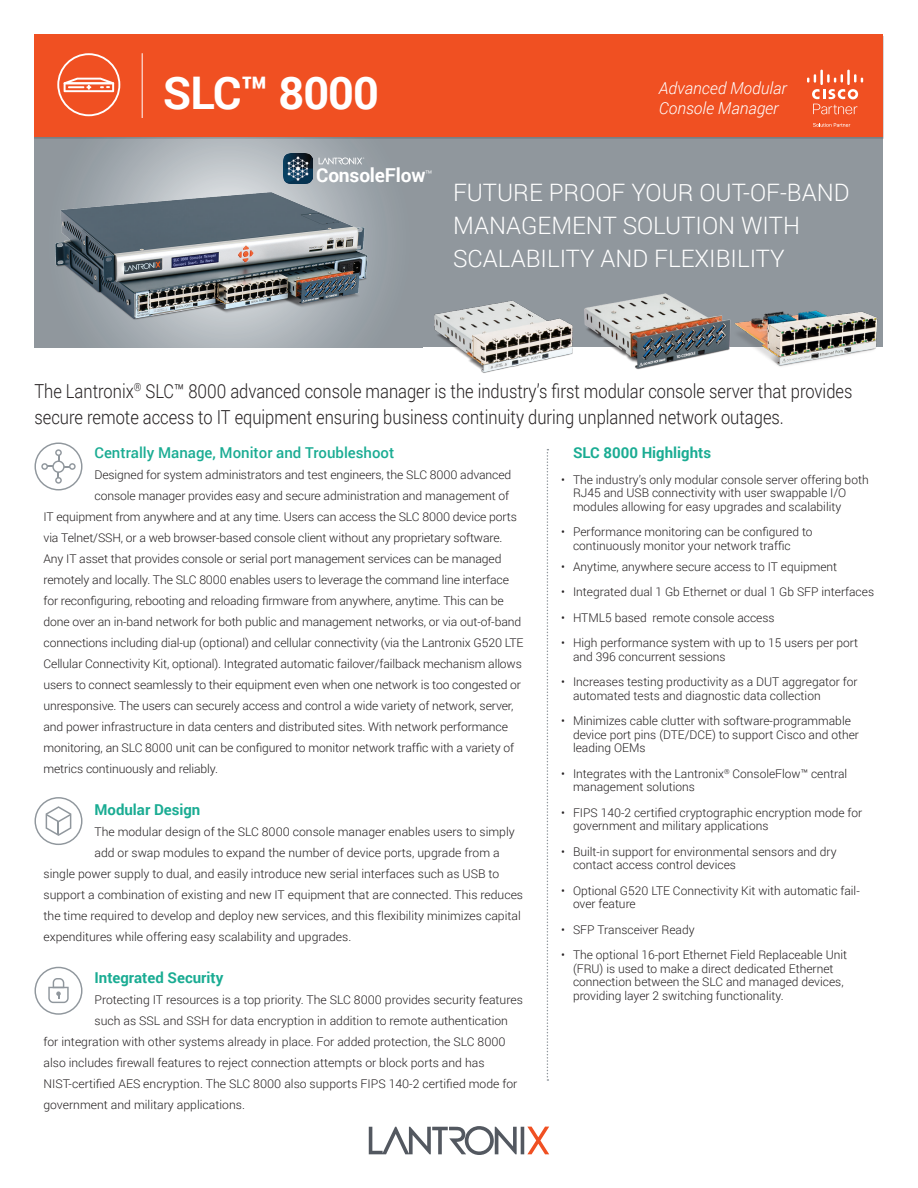
<style>
.page{position:relative;width:918px;height:1188px;background:#fff}
.page>*{position:absolute;margin:0;border:0;box-sizing:border-box;transform-origin:0 0}
.t1{font:700 45px "Roboto";letter-spacing:-.02em;color:#fff}
.t2{font:300 24px/33px "Roboto";color:#fff}
.t3{font:300 19.2px/26.2px "Roboto";color:#231f20;scale:.86 1}
.t4{font:700 19.2px "Roboto";letter-spacing:-.01em;color:#fff}
.t5{font:italic 300 16.5px "Roboto";color:#fff}
.Paragraph_Style_1{font:700 15px "Roboto";color:#1aac93}
.Paragraph_Style_1-2{font:500 15px "Roboto";color:#1aac93}
.t6{font:300 12px/13.5px "Roboto";color:#231f20}
</style>
<div class="page">
<div style="left:34px;top:137px;width:850px;height:210px;background:#90979d"></div>
<svg style="left:34px;top:138px;width:389px;height:209px"></svg>
<div style="left:34px;top:34px;width:850px;height:103px;background:#f05022"></div>
<svg style="left:369px;top:1126px;width:180px;height:29px"></svg>
<img style="left:41px;top:180px;width:346px;height:151px">
<hr style="left:142px;top:53px;width:1px;height:65px;background:#fff">
<svg style="left:34px;top:967px;width:48px;height:48px"></svg>
<svg style="left:547px;top:449px;width:1px;height:632px"></svg>
<svg style="left:57px;top:53px;width:63px;height:63px"></svg>
<svg style="left:34px;top:442px;width:48px;height:48px"></svg>
<svg style="left:34px;top:797px;width:48px;height:48px"></svg>
<svg style="left:807px;top:70px;width:56px;height:45px"></svg>
<svg style="left:813px;top:123px;width:37px;height:4px"></svg>
<img style="left:283px;top:154px;width:30px;height:29px">
<svg style="left:319px;top:157px;width:45px;height:7px"></svg>
<img style="left:419px;top:273px;width:154px;height:100px">
<img style="left:584px;top:293px;width:145px;height:77px">
<img style="left:729px;top:270px;width:155px;height:97px">
<p class="t1" style="left:163px;top:61px;width:218px">SLC™ 8000</p>
<p class="t4" style="left:316px;top:162px;width:118px">ConsoleFlow<sup>™</sup></p>
<p class="t5" style="left:659px;top:77px;width:129px">Advanced Modular</p>
<p class="t5" style="left:659px;top:97px;width:121px">Console Manager</p>
<p class="t2" style="left:453px;top:176px;width:398px">FUTURE PROOF YOUR OUT-OF-BAND<br>MANAGEMENT SOLUTION WITH<br>SCALABILITY AND FLEXIBILITY</p>
<p class="t3" style="left:34px;top:377px;width:953px">The Lantronix<sup>®</sup> SLC™ 8000 advanced console manager is the industry’s first modular console server that provides secure remote access to IT equipment ensuring business continuity during unplanned network outages.</p>
<p class="Paragraph_Style_1" style="left:573px;top:442px;width:140px">SLC 8000 Highlights</p>
<p class="t6" style="left:573px;top:472px;width:297px;text-indent:-12px">• The industry’s only modular console server offering both<br>RJ45 and USB connectivity with user swappable I/O modules allowing for easy upgrades and scalability</p>
<p class="t6" style="left:573px;top:525px;width:241px;text-indent:-12px">• Performance monitoring can be configured to continuously monitor your network traffic</p>
<p class="t6" style="left:561px;top:559px;width:278px">• Anytime, anywhere secure access to IT equipment</p>
<p class="t6" style="left:561px;top:585px;width:315px">• Integrated dual 1 Gb Ethernet or dual 1 Gb SFP interfaces</p>
<p class="t6" style="left:561px;top:610px;width:215px">• HTML5 based remote console access</p>
<p class="t6" style="left:573px;top:636px;width:287px;text-indent:-12px">• High performance system with up to 15 users per port and 396 concurrent sessions</p>
<p class="t6" style="left:573px;top:675px;width:286px;text-indent:-12px">• Increases testing productivity as a DUT aggregator for automated tests and diagnostic data collection</p>
<p class="t6" style="left:573px;top:714px;width:287px;text-indent:-12px">• Minimizes cable clutter with software-programmable device port pins (DTE/DCE) to support Cisco and other leading OEMs</p>
<p class="t6" style="left:573px;top:766px;width:276px;text-indent:-12px">• Integrates with the Lantronix<sup>®</sup> ConsoleFlow™ central management solutions</p>
<p class="t6" style="left:573px;top:805px;width:291px;text-indent:-12px">• FIPS 140-2 certified cryptographic encryption mode for government and military applications</p>
<p class="t6" style="left:573px;top:844px;width:265px;text-indent:-12px">• Built-in support for environmental sensors and dry contact access control devices</p>
<p class="t6" style="left:573px;top:883px;width:288px;text-indent:-12px">• Optional G520 LTE Connectivity Kit with automatic fail&shy;over feature</p>
<p class="t6" style="left:561px;top:922px;width:135px">• SFP Transceiver Ready</p>
<p class="t6" style="left:573px;top:948px;width:276px;text-indent:-12px">• The optional 16-port Ethernet Field Replaceable Unit (FRU) is used to make a direct dedicated Ethernet connection between the SLC and managed devices, providing layer 2 switching functionality.</p>
<p class="Paragraph_Style_1-2" style="left:94px;top:442px;width:301px">Centrally Manage, Monitor and Troubleshoot</p>
<p class="t6" style="left:94px;top:468px;width:418px">Designed for system administrators and test engineers, the SLC 8000 advanced</p>
<p class="t6" style="left:94px;top:489px;width:416px">console manager provides easy and secure administration and management of</p>
<p class="t6" style="left:44px;top:510px;width:475px">IT equipment from anywhere and at any time. Users can access the SLC 8000 device ports</p>
<p class="t6" style="left:44px;top:531px;width:460px">via Telnet/SSH, or a web browser-based console client without any proprietary software.</p>
<p class="t6" style="left:44px;top:552px;width:460px">Any IT asset that provides console or serial port management services can be managed</p>
<p class="t6" style="left:44px;top:573px;width:467px">remotely and locally. The SLC 8000 enables users to leverage the command line interface</p>
<p class="t6" style="left:44px;top:594px;width:462px">for reconfiguring, rebooting and reloading firmware from anywhere, anytime. This can be</p>
<p class="t6" style="left:44px;top:615px;width:479px">done over an in-band network for both public and management networks, or via out-of-band</p>
<p class="t6" style="left:44px;top:636px;width:482px">connections including dial-up (optional) and cellular connectivity (via the Lantronix G520 LTE</p>
<p class="t6" style="left:44px;top:657px;width:480px">Cellular Connectivity Kit, optional). Integrated automatic failover/failback mechanism allows</p>
<p class="t6" style="left:44px;top:678px;width:479px">users to connect seamlessly to their equipment even when one network is too congested or</p>
<p class="t6" style="left:44px;top:699px;width:472px">unresponsive. The users can securely access and control a wide variety of network, server,</p>
<p class="t6" style="left:44px;top:720px;width:466px">and power infrastructure in data centers and distributed sites. With network performance</p>
<p class="t6" style="left:44px;top:741px;width:472px">monitoring, an SLC 8000 unit can be configured to monitor network traffic with a variety of</p>
<p class="t6" style="left:44px;top:762px;width:176px">metrics continuously and reliably.</p>
<p class="Paragraph_Style_1" style="left:94px;top:799px;width:107px">Modular Design</p>
<p class="t6" style="left:94px;top:825px;width:422px">The modular design of the SLC 8000 console manager enables users to simply</p>
<p class="t6" style="left:94px;top:846px;width:407px">add or swap modules to expand the number of device ports, upgrade from a</p>
<p class="t6" style="left:44px;top:867px;width:457px">single power supply to dual, and easily introduce new serial interfaces such as USB to</p>
<p class="t6" style="left:44px;top:888px;width:481px">support a combination of existing and new IT equipment that are connected. This reduces</p>
<p class="t6" style="left:44px;top:909px;width:479px">the time required to develop and deploy new services, and this flexibility minimizes capital</p>
<p class="t6" style="left:44px;top:930px;width:309px">expenditures while offering easy scalability and upgrades.</p>
<p class="Paragraph_Style_1" style="left:94px;top:967px;width:130px">Integrated Security</p>
<p class="t6" style="left:94px;top:993px;width:430px">Protecting IT resources is a top priority. The SLC 8000 provides security features</p>
<p class="t6" style="left:94px;top:1014px;width:415px">such as SSL and SSH for data encryption in addition to remote authentication</p>
<p class="t6" style="left:44px;top:1035px;width:464px">for integration with other systems already in place. For added protection, the SLC 8000</p>
<p class="t6" style="left:44px;top:1056px;width:443px">also includes firewall features to reject connection attempts or block ports and has</p>
<p class="t6" style="left:44px;top:1077px;width:475px">NIST-certified AES encryption. The SLC 8000 also supports FIPS 140-2 certified mode for</p>
<p class="t6" style="left:44px;top:1098px;width:203px">government and military applications.</p>
</div>
